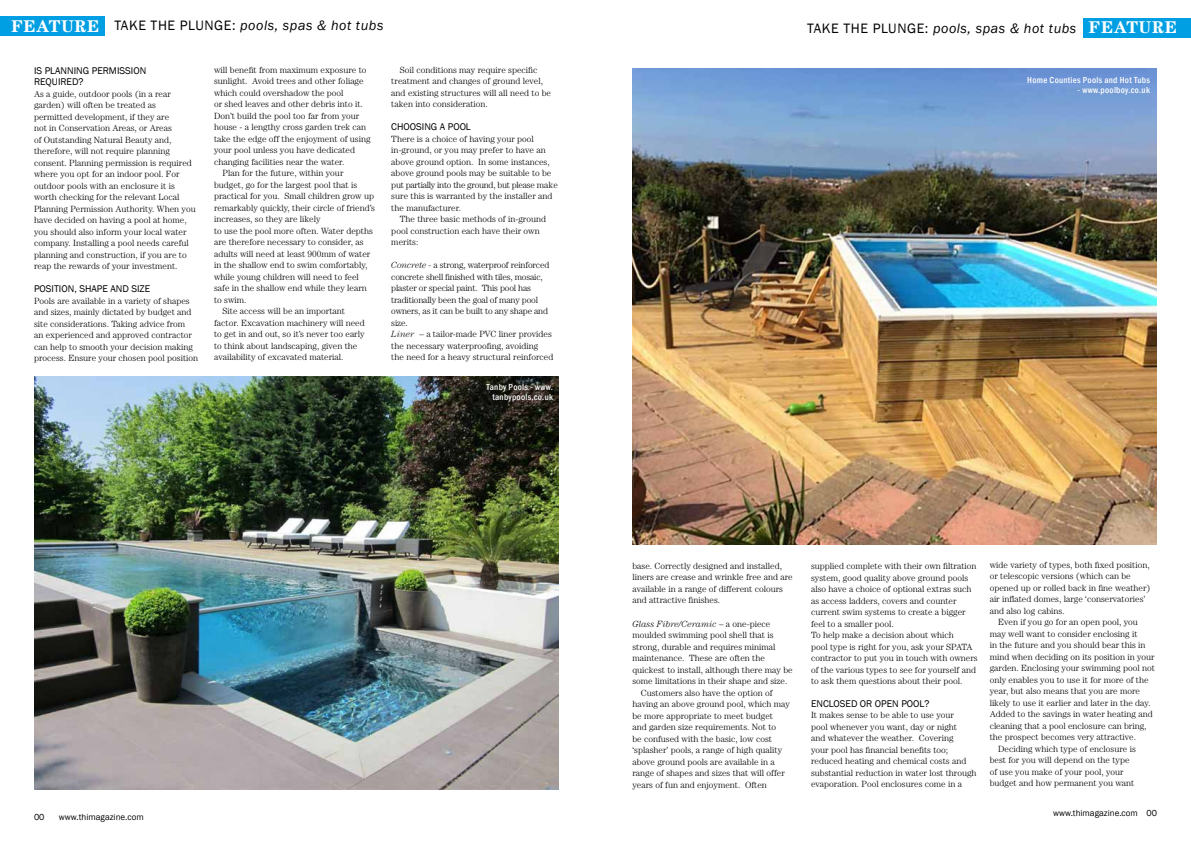
<style>
.page{position:relative;width:1191px;height:842px;background:#fff}
.page>*{position:absolute;margin:0;border:0;box-sizing:border-box;transform-origin:0 0}
.t1{font:700 17px "Century Std";letter-spacing:.05em;color:#fff}
.t2{font:italic 14px "Franklin Gothic";letter-spacing:.04em;color:#000}
.t3{font:10px/11.5px "Franklin Gothic";color:#000}
.t4{font:300 9px/11.5px "Century Std";color:#000}
.t5{font:300 9px/11.5px "Century Std";letter-spacing:-.02em;color:#000}
.t6{font:500 condensed 9px/10px "Franklin Gothic";letter-spacing:.03em;color:#fff;text-align:right}
.t7{font:9px "Franklin Gothic";color:#000}
.t8{font:italic 300 9px "Century Std";color:#000}
.s1{font-style:normal}
.s2{font-style:italic}
</style>
<div class="page">
<div style="left:0;top:16px;width:105px;height:20px;background:#009fe3"></div>
<div style="left:1083px;top:18px;width:108px;height:20px;background:#009fe3"></div>
<img style="left:34px;top:376px;width:524px;height:413px">
<img style="left:632px;top:68px;width:525px;height:476px">
<h1 class="t1" style="left:11px;top:16px;width:90px">FEATURE</h1>
<h1 class="t1" style="left:1089px;top:18px;width:90px">FEATURE</h1>
<h2 class="t2" style="left:114px;top:17px;width:271px"><span class="s1">TAKE THE PLUNGE:</span> pools, spas &amp; hot tubs</h2>
<h2 class="t2" style="left:807px;top:20px;width:271px"><span class="s1">TAKE THE PLUNGE:</span> pools, spas &amp; hot tubs</h2>
<p class="t3" style="left:34px;top:65px;width:114px">IS PLANNING PERMISSION<br>REQUIRED?</p>
<p class="t4" style="left:34px;top:88px;width:163px">As a guide, outdoor pools (in a rear garden) will often be treated as permitted development, if they are<br>not in Conservation Areas, or Areas<br>of Outstanding Natural Beauty and, therefore, will not require planning consent. Planning permission is required where you opt for an indoor pool. For outdoor pools with an enclosure it is worth checking for the relevant Local Planning Permission Authority. When you have decided on having a pool at home, you should also inform your local water company. Installing a pool needs careful planning and construction, if you are to reap the rewards of your investment.</p>
<p class="t3" style="left:34px;top:283px;width:118px">POSITION, SHAPE AND SIZE</p>
<p class="t4" style="left:34px;top:295px;width:166px">Pools are available in a variety of shapes and sizes, mainly dictated by budget and site considerations. Taking advice from<br>an experienced and approved contractor can help to smooth your decision making process. Ensure your chosen pool position</p>
<p class="t4" style="left:214px;top:64px;width:154px">will benefit from maximum exposure to</p>
<p class="t4" style="left:214px;top:75px;width:151px">sunlight. Avoid trees and other foliage</p>
<p class="t4" style="left:214px;top:87px;width:131px">which could overshadow the pool</p>
<p class="t4" style="left:214px;top:98px;width:150px">or shed leaves and other debris into it.</p>
<p class="t4" style="left:214px;top:110px;width:147px">Don’t build the pool too far from your</p>
<p class="t4" style="left:214px;top:121px;width:154px">house - a lengthy cross garden trek can</p>
<p class="t4" style="left:214px;top:133px;width:158px">take the edge off the enjoyment of using</p>
<p class="t4" style="left:214px;top:144px;width:143px">your pool unless you have dedicated</p>
<p class="t4" style="left:214px;top:156px;width:132px">changing facilities near the water.</p>
<p class="t4" style="left:223px;top:167px;width:122px">Plan for the future, within your</p>
<p class="t4" style="left:214px;top:179px;width:145px">budget, go for the largest pool that is</p>
<p class="t4" style="left:214px;top:190px;width:161px">practical for you. Small children grow up</p>
<p class="t4" style="left:214px;top:202px;width:162px">remarkably quickly, their circle of friend’s</p>
<p class="t4" style="left:214px;top:213px;width:108px">increases, so they are likely</p>
<p class="t4" style="left:214px;top:225px;width:160px">to use the pool more often. Water depths</p>
<p class="t4" style="left:214px;top:236px;width:151px">are therefore necessary to consider, as</p>
<p class="t4" style="left:214px;top:248px;width:158px">adults will need at least 900mm of water</p>
<p class="t4" style="left:214px;top:259px;width:155px">in the shallow end to swim comfortably,</p>
<p class="t4" style="left:214px;top:271px;width:146px">while young children will need to feel</p>
<p class="t4" style="left:214px;top:282px;width:154px">safe in the shallow end while they learn</p>
<p class="t4" style="left:214px;top:294px;width:34px">to swim.</p>
<p class="t4" style="left:223px;top:305px;width:124px">Site access will be an important</p>
<p class="t4" style="left:214px;top:317px;width:152px">factor. Excavation machinery will need</p>
<p class="t4" style="left:214px;top:328px;width:152px">to get in and out, so it’s never too early</p>
<p class="t4" style="left:214px;top:340px;width:145px">to think about landscaping, given the</p>
<p class="t4" style="left:214px;top:351px;width:131px">availability of excavated material.</p>
<p class="t4" style="left:391px;top:64px;width:161px;text-indent:9px">Soil conditions may require specific treatment and changes of ground level, and existing structures will all need to be taken into consideration.</p>
<p class="t3" style="left:391px;top:121px;width:81px">CHOOSING A POOL</p>
<p class="t4" style="left:391px;top:133px;width:168px">There is a choice of having your pool in-ground, or you may prefer to have an above ground option. In some instances, above ground pools may be suitable to be put partially into the ground, but please make sure this is warranted by the installer and the manufacturer.</p>
<p class="t4" style="left:391px;top:213px;width:156px;text-indent:9px">The three basic methods of in-ground pool construction each have their own merits:</p>
<p class="t5" style="left:391px;top:259px;width:164px"><span class="s2">Concrete -</span> a strong, waterproof reinforced concrete shell finished with tiles, mosaic, plaster or special paint. This pool has traditionally been the goal of many pool owners, as it can be built to any shape and size.<br><span class="s2">Liner –</span> a tailor-made PVC liner provides the necessary waterproofing, avoiding<br>the need for a heavy structural reinforced</p>
<p class="t6" style="left:486px;top:382px;width:68px">Tanby Pools - www. tanbypools.co.uk</p>
<p class="t7" style="left:34px;top:811px;width:12px">00</p>
<p class="t7" style="left:59px;top:811px;width:86px">www.thimagazine.com</p>
<p class="t6" style="left:1027px;top:75px;width:124px">Home Counties Pools and Hot Tubs</p>
<p class="t6" style="left:1077px;top:85px;width:74px">- www.poolboy.co.uk</p>
<p class="t4" style="left:632px;top:560px;width:162px">base. Correctly designed and installed, liners are crease and wrinkle free and are available in a range of different colours and attractive finishes.</p>
<p class="t8" style="left:632px;top:618px;width:139px">Glass Fibre/Ceramic – <span class="s1">a one-piece</span></p>
<p class="t4" style="left:632px;top:629px;width:143px">moulded swimming pool shell that is</p>
<p class="t4" style="left:632px;top:640px;width:145px">strong, durable and requires minimal</p>
<p class="t4" style="left:632px;top:652px;width:134px">maintenance. These are often the</p>
<p class="t4" style="left:632px;top:663px;width:162px">quickest to install, although there may be</p>
<p class="t4" style="left:632px;top:675px;width:156px">some limitations in their shape and size.</p>
<p class="t4" style="left:641px;top:686px;width:133px">Customers also have the option of</p>
<p class="t4" style="left:632px;top:698px;width:159px">having an above ground pool, which may</p>
<p class="t4" style="left:632px;top:709px;width:142px">be more appropriate to meet budget</p>
<p class="t4" style="left:632px;top:721px;width:145px">and garden size requirements. Not to</p>
<p class="t4" style="left:632px;top:732px;width:141px">be confused with the basic, low cost</p>
<p class="t4" style="left:632px;top:744px;width:151px">‘splasher’ pools, a range of high quality</p>
<p class="t4" style="left:632px;top:755px;width:144px">above ground pools are available in a</p>
<p class="t4" style="left:632px;top:767px;width:154px">range of shapes and sizes that will offer</p>
<p class="t4" style="left:632px;top:778px;width:136px">years of fun and enjoyment. Often</p>
<p class="t4" style="left:811px;top:560px;width:168px">supplied complete with their own filtration system, good quality above ground pools also have a choice of optional extras such as access ladders, covers and counter current swim systems to create a bigger feel to a smaller pool.<br>To help make a decision about which<br>pool type is right for you, ask your SPATA contractor to put you in touch with owners of the various types to see for yourself and to ask them questions about their pool.</p>
<p class="t3" style="left:811px;top:698px;width:120px">ENCLOSED OR OPEN POOL?</p>
<p class="t4" style="left:811px;top:709px;width:167px">It makes sense to be able to use your<br>pool whenever you want, day or night<br>and whatever the weather. Covering<br>your pool has financial benefits too; reduced heating and chemical costs and substantial reduction in water lost through evaporation. Pool enclosures come in a</p>
<p class="t4" style="left:989px;top:559px;width:162px">wide variety of types, both fixed position, or telescopic versions (which can be opened up or rolled back in fine weather) air inflated domes, large ‘conservatories’ and also log cabins.</p>
<p class="t4" style="left:998px;top:616px;width:141px">Even if you go for an open pool, you</p>
<p class="t4" style="left:989px;top:628px;width:149px">may well want to consider enclosing it</p>
<p class="t4" style="left:989px;top:639px;width:157px">in the future and you should bear this in</p>
<p class="t4" style="left:989px;top:651px;width:167px">mind when deciding on its position in your</p>
<p class="t4" style="left:989px;top:662px;width:167px">garden. Enclosing your swimming pool not</p>
<p class="t4" style="left:989px;top:674px;width:160px">only enables you to use it for more of the</p>
<p class="t4" style="left:989px;top:685px;width:152px">year, but also means that you are more</p>
<p class="t4" style="left:989px;top:697px;width:162px">likely to use it earlier and later in the day.</p>
<p class="t4" style="left:989px;top:708px;width:165px">Added to the savings in water heating and</p>
<p class="t4" style="left:989px;top:720px;width:158px">cleaning that a pool enclosure can bring,</p>
<p class="t4" style="left:989px;top:731px;width:148px">the prospect becomes very attractive.</p>
<p class="t4" style="left:998px;top:743px;width:139px">Deciding which type of enclosure is</p>
<p class="t4" style="left:989px;top:754px;width:141px">best for you will depend on the type</p>
<p class="t4" style="left:989px;top:766px;width:136px">of use you make of your pool, your</p>
<p class="t4" style="left:989px;top:777px;width:146px">budget and how permanent you want</p>
<p class="t7" style="left:1053px;top:807px;width:105px">www.thimagazine.com 00</p>
</div>
